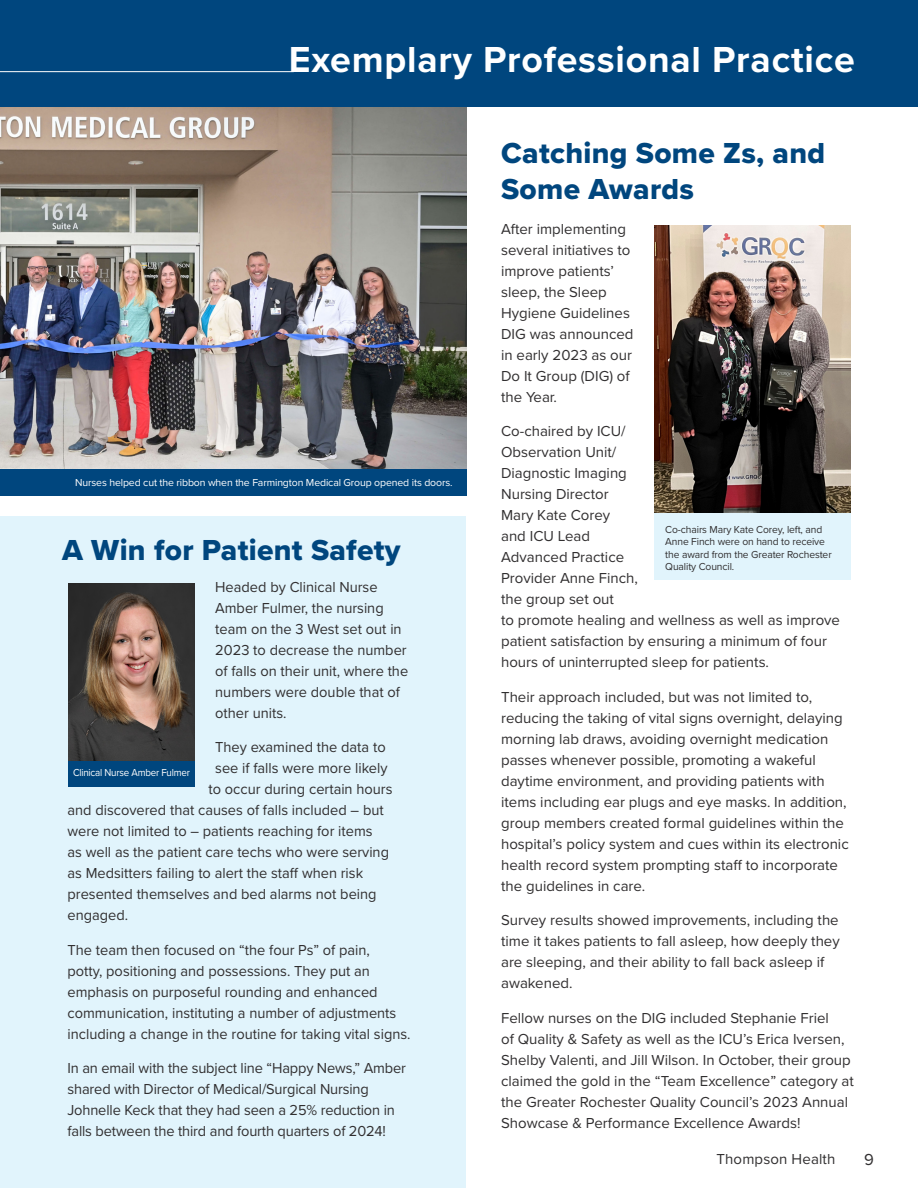
<style>
.page{position:relative;width:918px;height:1188px;background:#fff}
.page>*{position:absolute;margin:0;border:0;box-sizing:border-box;transform-origin:0 0}
.t1{font:700 37.5px "Proxima Nova";letter-spacing:.02em;color:#fff}
.t2{font:30px/36px "Proxima Nova Extrabld";letter-spacing:.01em;color:#00467e}
.Deck_CHM{font:16.5px "Proxima Nova";color:#312f30}
.Deck_CHM-2{font:15px/21px "Proxima Nova";color:#312f30}
.t3{font:10.5px/12.6px "Proxima Nova";letter-spacing:-.01em;color:#312f30}
.t4{font:10.5px "Proxima Nova";letter-spacing:-.01em;color:#fff}
.t5{font:10.5px "Proxima Nova";letter-spacing:-.01em;color:#fff;scale:.93 1}
</style>
<div class="page">
<div style="left:0;top:517px;width:465px;height:671px;background:#e1f4fc"></div>
<img style="left:0;top:107px;width:467px;height:362px">
<div style="left:0;top:0;width:918px;height:107px;background:#00467e"></div>
<hr style="left:0;top:71px;width:294px;height:1px;background:#fff">
<div style="left:0;top:469px;width:467px;height:27px;background:#00467e"></div>
<img style="left:654px;top:226px;width:196px;height:288px">
<div style="left:654px;top:514px;width:196px;height:66px;background:#e1f4fc"></div>
<img style="left:68px;top:584px;width:127px;height:177px">
<div style="left:68px;top:761px;width:127px;height:25px;background:#00467e"></div>
<h1 class="t1" style="left:289px;top:32px;width:568px">Exemplary Professional Practice</h1>
<p class="t4" style="left:75px;top:475px;width:379px">Nurses helped cut the ribbon when the Farmington Medical Group opened its doors.</p>
<p class="t2" style="left:62px;top:531px;width:340px">A Win for Patient Safety</p>
<p class="Deck_CHM-2" style="left:215px;top:576px;width:195px">Headed by Clinical Nurse<br>Amber Fulmer, the nursing team on the 3 West set out in<br>2023 to decrease the number of falls on their unit, where the numbers were double that of other units.</p>
<p class="Deck_CHM-2" style="left:215px;top:736px;width:172px">They examined the data to</p>
<p class="Deck_CHM-2" style="left:215px;top:757px;width:174px">see if falls were more likely</p>
<p class="Deck_CHM-2" style="left:208px;top:778px;width:186px">to occur during certain hours</p>
<p class="Deck_CHM-2" style="left:68px;top:799px;width:318px">and discovered that causes of falls included – but</p>
<p class="Deck_CHM-2" style="left:68px;top:820px;width:307px">were not limited to – patients reaching for items</p>
<p class="Deck_CHM-2" style="left:68px;top:841px;width:323px">as well as the patient care techs who were serving</p>
<p class="Deck_CHM-2" style="left:68px;top:862px;width:297px">as Medsitters failing to alert the staff when risk</p>
<p class="Deck_CHM-2" style="left:68px;top:883px;width:311px">presented themselves and bed alarms not being</p>
<p class="Deck_CHM-2" style="left:68px;top:904px;width:62px">engaged.</p>
<p class="Deck_CHM-2" style="left:68px;top:939px;width:345px">The team then focused on “the four Ps” of pain,<br>potty, positioning and possessions. They put an emphasis on purposeful rounding and enhanced communication, instituting a number of adjustments including a change in the routine for taking vital signs.</p>
<p class="Deck_CHM-2" style="left:68px;top:1057px;width:340px">In an email with the subject line “Happy News,” Amber shared with Director of Medical/Surgical Nursing Johnelle Keck that they had seen a 25% reduction in falls between the third and fourth quarters of 2024!</p>
<p class="t5" style="left:73px;top:764px;width:127px">Clinical Nurse Amber Fulmer</p>
<p class="t2" style="left:501px;top:134px;width:326px">Catching Some Zs, and<br>Some Awards</p>
<p class="Deck_CHM-2" style="left:501px;top:218px;width:134px">After implementing several initiatives to improve patients’ sleep, the Sleep<br>Hygiene Guidelines<br>DIG was announced in early 2023 as our<br>Do It Group (DIG) of the Year.</p>
<p class="Deck_CHM-2" style="left:501px;top:420px;width:340px">Co-chaired by ICU/<br>Observation Unit/<br>Diagnostic Imaging<br>Nursing Director<br>Mary Kate Corey<br>and ICU Lead<br>Advanced Practice<br>Provider Anne Finch,<br>the group set out<br>to promote healing and wellness as well as improve patient satisfaction by ensuring a minimum of four hours of uninterrupted sleep for patients.</p>
<p class="Deck_CHM-2" style="left:501px;top:686px;width:349px">Their approach included, but was not limited to, reducing the taking of vital signs overnight, delaying morning lab draws, avoiding overnight medication passes whenever possible, promoting a wakeful daytime environment, and providing patients with items including ear plugs and eye masks. In addition, group members created formal guidelines within the hospital’s policy system and cues within its electronic health record system prompting staff to incorporate the guidelines in care.</p>
<p class="Deck_CHM-2" style="left:501px;top:909px;width:340px">Survey results showed improvements, including the time it takes patients to fall asleep, how deeply they are sleeping, and their ability to fall back asleep if awakened.</p>
<p class="Deck_CHM-2" style="left:501px;top:1007px;width:354px">Fellow nurses on the DIG included Stephanie Friel<br>of Quality &amp; Safety as well as the ICU’s Erica Iversen, Shelby Valenti, and Jill Wilson. In October, their group claimed the gold in the “Team Excellence” category at the Greater Rochester Quality Council’s 2023 Annual Showcase &amp; Performance Excellence Awards!</p>
<p class="t3" style="left:665px;top:522px;width:168px">Co-chairs Mary Kate Corey, left, and<br>Anne Finch were on hand to receive the award from the Greater Rochester<br>Quality Council.</p>
<p class="Deck_CHM-2" style="left:716px;top:1148px;width:121px">Thompson Health</p>
<p class="Deck_CHM" style="left:864px;top:1147px;width:11px">9</p>
</div>
